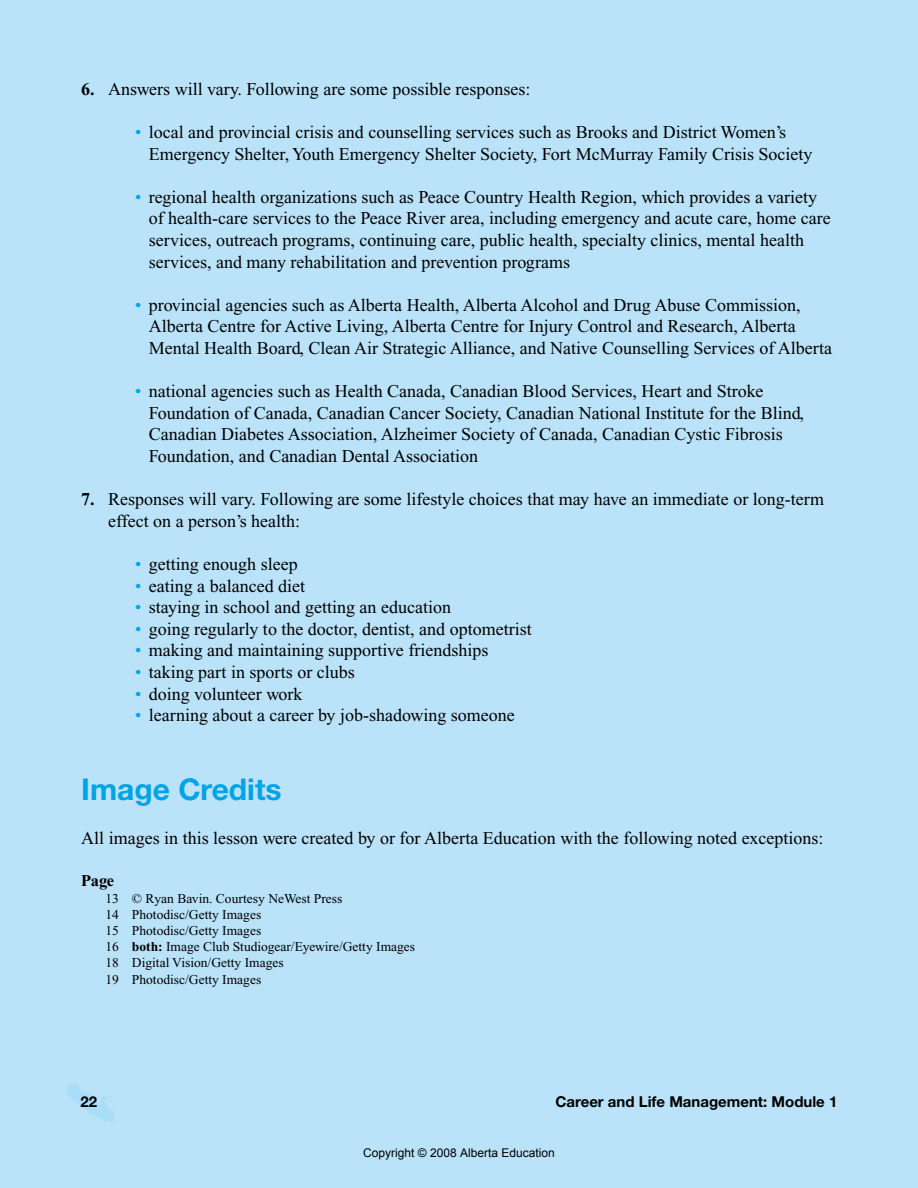
<style>
.page{position:relative;width:918px;height:1188px;background:#bae3f9}
.page>*{position:absolute;margin:0;border:0;box-sizing:border-box;transform-origin:0 0}
.t1{font:700 30px "Helvetica Neue";color:#00a3e6}
.t2{font:18px/21.6px "Times New Roman";color:#000}
.t3{font:700 16.5px "Times New Roman";color:#000}
.t4{font:700 15px "Helvetica Neue";color:#000}
.t5{font:13.5px/16.2px "Times New Roman";color:#000}
.t6{font:12px "Arial";color:#000}
.s1{font-weight:700}
.s2{color:#00a3e6}
</style>
<div class="page">
<svg style="left:66px;top:1085px;width:49px;height:37px"></svg>
<p class="t2" style="left:81px;top:78px;width:451px"><span class="s1">6.</span> Answers will vary. Following are some possible responses:</p>
<p class="t2" style="left:149px;top:122px;width:665px;text-indent:-14px"><span class="s2">•</span> local and provincial crisis and counselling services such as Brooks and District Women’s<br>Emergency Shelter, Youth Emergency Shelter Society, Fort McMurray Family Crisis Society</p>
<p class="t2" style="left:149px;top:186px;width:684px;text-indent:-14px"><span class="s2">•</span> regional health organizations such as Peace Country Health Region, which provides a variety of health-care services to the Peace River area, including emergency and acute care, home care services, outreach programs, continuing care, public health, specialty clinics, mental health services, and many rehabilitation and prevention programs</p>
<p class="t2" style="left:149px;top:294px;width:685px;text-indent:-14px"><span class="s2">•</span> provincial agencies such as Alberta Health, Alberta Alcohol and Drug Abuse Commission,<br>Alberta Centre for Active Living, Alberta Centre for Injury Control and Research, Alberta<br>Mental Health Board, Clean Air Strategic Alliance, and Native Counselling Services of Alberta</p>
<p class="t2" style="left:149px;top:381px;width:657px;text-indent:-14px"><span class="s2">•</span> national agencies such as Health Canada, Canadian Blood Services, Heart and Stroke Foundation of Canada, Canadian Cancer Society, Canadian National Institute for the Blind, Canadian Diabetes Association, Alzheimer Society of Canada, Canadian Cystic Fibrosis Foundation, and Canadian Dental Association</p>
<p class="t2" style="left:108px;top:489px;width:718px;text-indent:-27px"><span class="s1">7.</span> Responses will vary. Following are some lifestyle choices that may have an immediate or long-term effect on a person’s health:</p>
<p class="t2" style="left:135px;top:554px;width:164px"><span class="s2">•</span> getting enough sleep</p>
<p class="t2" style="left:135px;top:575px;width:171px"><span class="s2">•</span> eating a balanced diet</p>
<p class="t2" style="left:135px;top:597px;width:317px"><span class="s2">•</span> staying in school and getting an education</p>
<p class="t2" style="left:135px;top:618px;width:398px"><span class="s2">•</span> going regularly to the doctor, dentist, and optometrist</p>
<p class="t2" style="left:135px;top:640px;width:355px"><span class="s2">•</span> making and maintaining supportive friendships</p>
<p class="t2" style="left:135px;top:662px;width:221px"><span class="s2">•</span> taking part in sports or clubs</p>
<p class="t2" style="left:135px;top:683px;width:169px"><span class="s2">•</span> doing volunteer work</p>
<p class="t2" style="left:135px;top:705px;width:381px"><span class="s2">•</span> learning about a career by job-shadowing someone</p>
<h1 class="t1" style="left:81px;top:771px;width:202px">Image Credits</h1>
<p class="t2" style="left:81px;top:827px;width:744px">All images in this lesson were created by or for Alberta Education with the following noted exceptions:</p>
<p class="t3" style="left:81px;top:872px;width:34px">Page</p>
<p class="t5" style="left:105px;top:890px;width:311px">13 © Ryan Bavin. Courtesy NeWest Press<br>14 Photodisc/Getty Images<br>15 Photodisc/Getty Images<br>16 <span class="s1">both:</span> Image Club Studiogear/Eyewire/Getty Images 18 Digital Vision/Getty Images<br>19 Photodisc/Getty Images</p>
<p class="t4" style="left:81px;top:1092px;width:18px">22</p>
<p class="t4" style="left:555px;top:1092px;width:283px">Career and Life Management: Module 1</p>
<p class="t6" style="left:363px;top:1145px;width:193px">Copyright © 2008 Alberta Education</p>
</div>
